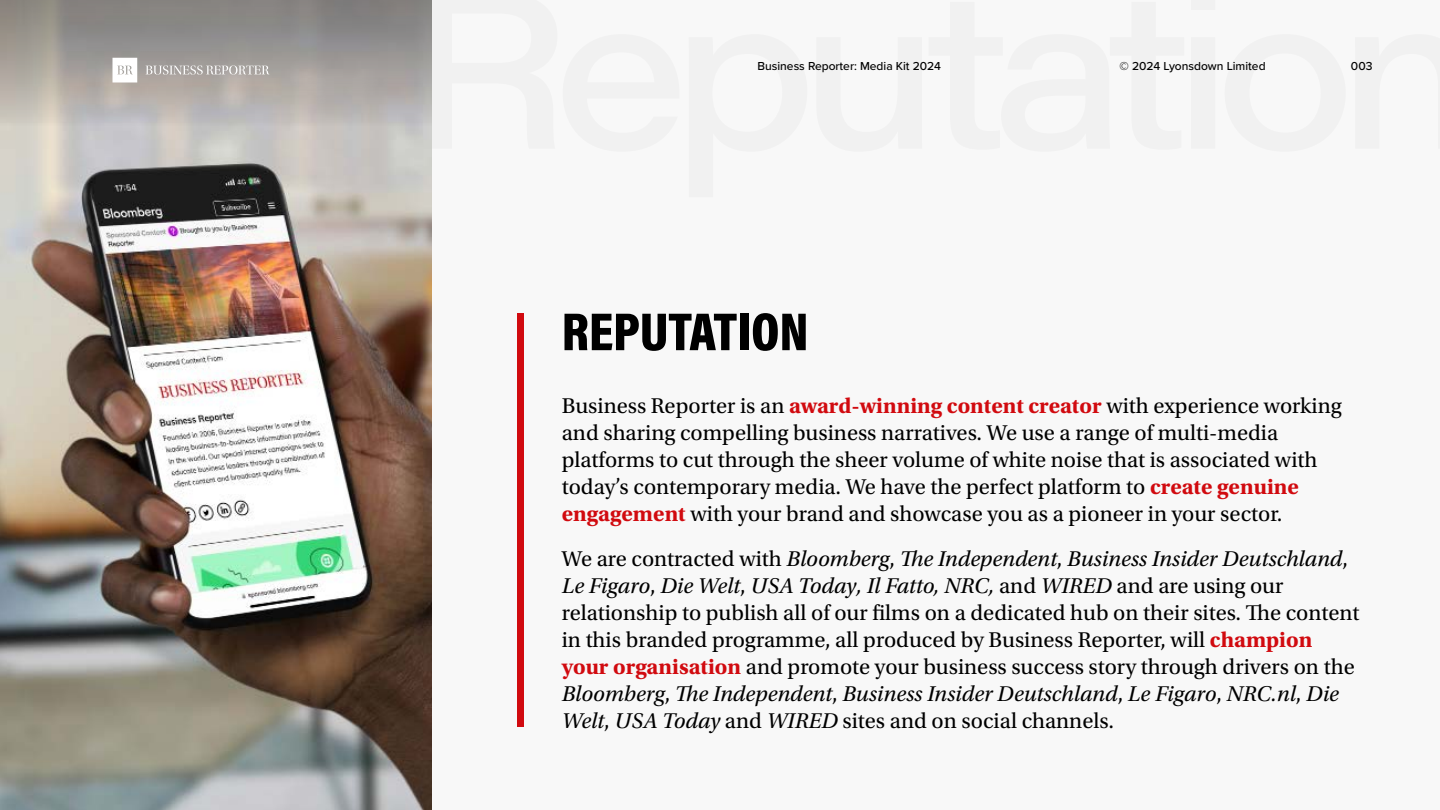
<style>
.page{position:relative;width:1440px;height:810px;background:#f8f8f8}
.page>*{position:absolute;margin:0;border:0;box-sizing:border-box;transform-origin:0 0}
.t1{font:54px "Acumin Variable Concept";color:#000}
.t2{font:22.5px/27px "Utopia Std";color:#000}
.t3{font:500 12px "Proxima Nova";color:#000}
.s1{font-weight:700;color:#d10a0f}
.s2{font-style:italic}
</style>
<div class="page">
<img style="left:0;top:142px;width:432px;height:668px">
<svg style="left:0;top:0;width:432px;height:142px;background:#a6a39f"></svg>
<svg style="left:112px;top:58px;width:25px;height:24px"></svg>
<svg style="left:146px;top:65px;width:123px;height:10px"></svg>
<div style="left:518px;top:314px;width:6px;height:414px;background:#d10a0f"></div>
<p class="t3" style="left:758px;top:57px;width:185px">Business Reporter: Media Kit 2024</p>
<p class="t3" style="left:1120px;top:57px;width:147px">© 2024 Lyonsdown Limited</p>
<p class="t3" style="left:1351px;top:57px;width:23px">003</p>
<h1 class="t1" style="left:562px;top:294px;width:248px">REPUTATION</h1>
<p class="t2" style="left:562px;top:392px;width:781px">Business Reporter is an <span class="s1">award-winning content creator</span> with experience working and sharing compelling business narratives. We use a range of multi-media platforms to cut through the sheer volume of white noise that is associated with today’s contemporary media. We have the perfect platform to <span class="s1">create genuine engagement</span> with your brand and showcase you as a pioneer in your sector.</p>
<p class="t2" style="left:562px;top:545px;width:799px">We are contracted with <span class="s2">Bloomberg</span>, <span class="s2">The Independent</span>, <span class="s2">Business Insider Deutschland</span>, <span class="s2">Le Figaro</span>, <span class="s2">Die Welt</span>, <span class="s2">USA Today, Il Fatto, NRC,</span> and <span class="s2">WIRED</span> and are using our relationship to publish all of our films on a dedicated hub on their sites. The content in this branded programme, all produced by Business Reporter, will <span class="s1">champion your organisation</span> and promote your business success story through drivers on the <span class="s2">Bloomberg</span>, <span class="s2">The Independent</span>, <span class="s2">Business Insider Deutschland</span>, <span class="s2">Le Figaro</span>, <span class="s2">NRC.nl</span>, <span class="s2">Die Welt</span>, <span class="s2">USA Today</span> and <span class="s2">WIRED</span> sites and on social channels.</p>
</div>
